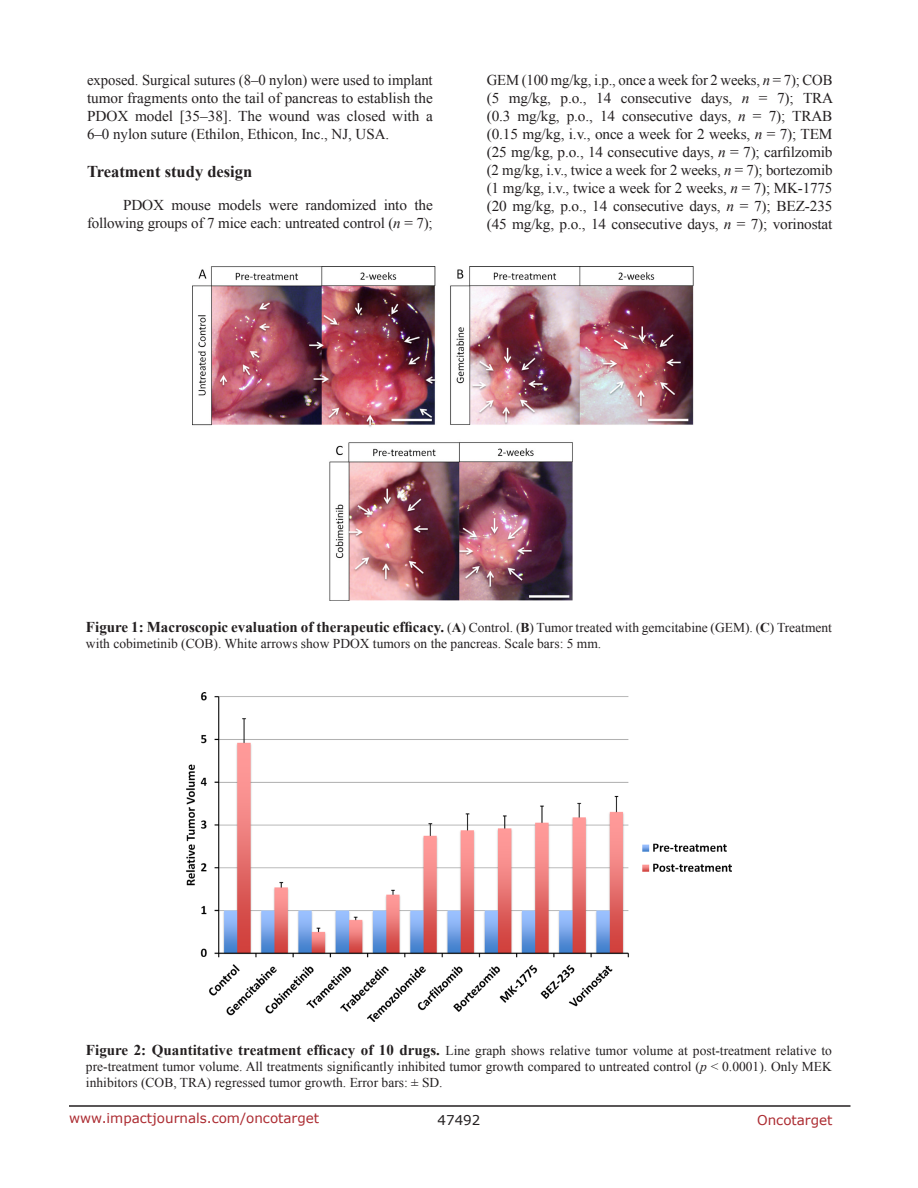
<style>
.page{position:relative;width:918px;height:1188px;background:#fff}
.page>*{position:absolute;margin:0;border:0;box-sizing:border-box;transform-origin:0 0}
.SubHeading_middle{font:700 16.5px "Times New Roman";color:#231f20}
.BodyText{font:15px/18px "Times New Roman";letter-spacing:-.01em;color:#231f20;text-align:justify}
.FigureText{font:13.5px/16.2px "Times New Roman";color:#231f20}
.t1{font:13.5px "Verdana";color:#ac2b31}
.t2{font:13.5px "Verdana";color:#231f20}
.s1{font-style:italic}
.s2{font-weight:700;font-size:15px}
.s3{font-weight:700}
</style>
<div class="page">
<hr style="left:69px;top:1105px;width:781px;height:2px;background:#231f20">
<img style="left:193px;top:267px;width:501px;height:333px">
<img style="left:187px;top:693px;width:544px;height:329px">
<p class="BodyText" style="left:87px;top:71px;width:347px">exposed. Surgical sutures (8–0 nylon) were used to implant tumor fragments onto the tail of pancreas to establish the PDOX model [35–38]. The wound was closed with a 6–0 nylon suture (Ethilon, Ethicon, Inc., NJ, USA.</p>
<p class="SubHeading_middle" style="left:87px;top:160px;width:167px">Treatment study design</p>
<p class="BodyText" style="left:87px;top:196px;width:347px;text-align:right">PDOX mouse models were randomized into the following groups of 7 mice each: untreated control (<span class="s1">n</span> = 7);</p>
<p class="BodyText" style="left:487px;top:71px;width:348px">GEM (100 mg/kg, i.p., once a week for 2 weeks, <span class="s1">n</span> = 7); COB (5 mg/kg, p.o., 14 consecutive days, <span class="s1">n</span> = 7); TRA (0.3 mg/kg, p.o., 14 consecutive days, <span class="s1">n</span> = 7); TRAB (0.15 mg/kg, i.v., once a week for 2 weeks, <span class="s1">n</span> = 7); TEM (25 mg/kg, p.o., 14 consecutive days, <span class="s1">n</span> = 7); carfilzomib (2 mg/kg, i.v., twice a week for 2 weeks, <span class="s1">n</span> = 7); bortezomib (1 mg/kg, i.v., twice a week for 2 weeks, <span class="s1">n</span> = 7); MK-1775 (20 mg/kg, p.o., 14 consecutive days, <span class="s1">n</span> = 7); BEZ-235 (45 mg/kg, p.o., 14 consecutive days, <span class="s1">n</span> = 7); vorinostat</p>
<p class="FigureText" style="left:86px;top:619px;width:748px"><span class="s2">Figure 1: Macroscopic evaluation of therapeutic efficacy.</span> (<span class="s3">A</span>) Control. (<span class="s3">B</span>) Tumor treated with gemcitabine (GEM). (<span class="s3">C</span>) Treatment with cobimetinib (COB). White arrows show PDOX tumors on the pancreas. Scale bars: 5 mm.</p>
<p class="FigureText" style="left:86px;top:1042px;width:748px;text-align:justify"><span class="s2">Figure 2: Quantitative treatment efficacy of 10 drugs.</span> Line graph shows relative tumor volume at post-treatment relative to pre-treatment tumor volume. All treatments significantly inhibited tumor growth compared to untreated control (<span class="s1">p</span> &lt; 0.0001). Only MEK inhibitors (COB, TRA) regressed tumor growth. Error bars: ± SD.</p>
<p class="t1" style="left:69px;top:1109px;width:252px">www.impactjournals.com/oncotarget</p>
<p class="t2" style="left:438px;top:1111px;width:44px">47492</p>
<p class="t1" style="left:757px;top:1111px;width:77px">Oncotarget</p>
</div>
